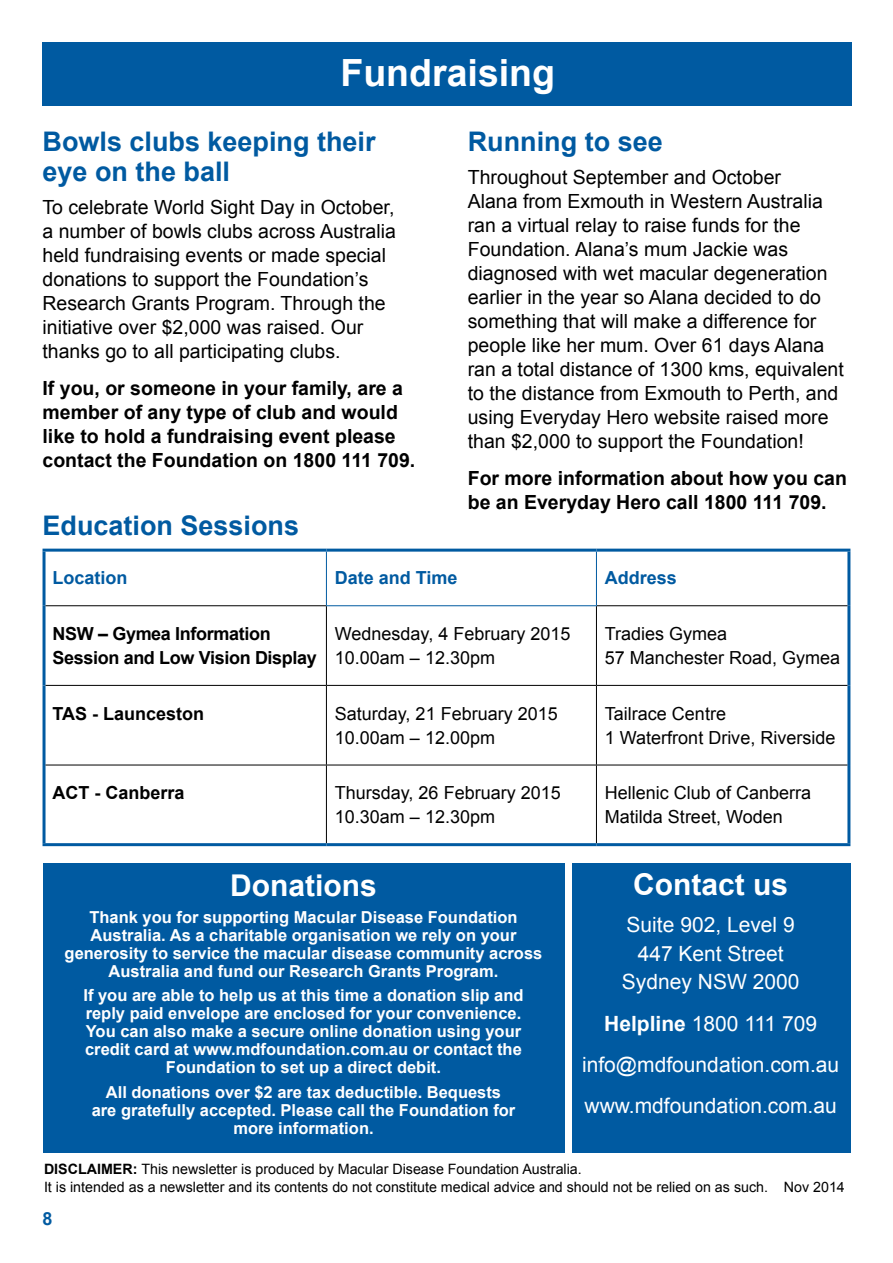
<style>
.page{position:relative;width:893px;height:1263px;background:#fff}
.page>*{position:absolute;margin:0;border:0;box-sizing:border-box;transform-origin:0 0}
.t1{font:700 37.5px "Arial";color:#fff}
.t2{font:700 30px "Arial";color:#fff}
.t3{font:700 27px/30px "Arial";color:#005aa1}
.t4{font:21px/28.5px "Arial";color:#fff;text-align:center}
.t5{font:19.5px/24px "Arial";color:#000}
.t6{font:700 19.5px/24px "Arial";color:#000}
.t7{font:18px/24px "Arial";color:#000}
.t8{font:700 18px/24px "Arial";letter-spacing:-.02em;color:#000}
.t9{font:700 18px "Arial";color:#005aa1}
.t10{font:700 18px "Arial";color:#000}
.t11{font:700 16.5px/18px "Arial";color:#fff;text-align:center}
.t12{font:14.25px/18px "Arial";color:#000}
.s1{font-weight:700}
</style>
<div class="page">
<div style="left:572px;top:863px;width:279px;height:289px;background:#005aa1"></div>
<div style="left:43px;top:863px;width:521px;height:289px;background:#005aa1"></div>
<div style="left:43px;top:43px;width:809px;height:63px;background:#005aa1"></div>
<hr style="left:43px;top:549px;width:283px;height:3px;background:#005aa1">
<hr style="left:43px;top:552px;width:3px;height:54px;background:#005aa1">
<hr style="left:596px;top:549px;width:254px;height:3px;background:#005aa1">
<hr style="left:847px;top:552px;width:3px;height:54px;background:#005aa1">
<hr style="left:43px;top:606px;width:3px;height:79px;background:#005aa1">
<hr style="left:847px;top:606px;width:3px;height:79px;background:#005aa1">
<hr style="left:43px;top:685px;width:3px;height:80px;background:#005aa1">
<hr style="left:847px;top:685px;width:3px;height:80px;background:#005aa1">
<hr style="left:43px;top:765px;width:3px;height:78px;background:#005aa1">
<hr style="left:847px;top:765px;width:3px;height:78px;background:#005aa1">
<hr style="left:43px;top:843px;width:283px;height:3px;background:#005aa1">
<hr style="left:326px;top:843px;width:270px;height:3px;background:#005aa1">
<hr style="left:596px;top:843px;width:254px;height:3px;background:#005aa1">
<hr style="left:46px;top:605px;width:280px;height:1px;background:#000">
<hr style="left:326px;top:606px;width:1px;height:79px;background:#000">
<hr style="left:597px;top:605px;width:250px;height:1px;background:#000">
<hr style="left:596px;top:606px;width:1px;height:79px;background:#000">
<hr style="left:46px;top:685px;width:280px;height:1px;background:#000">
<hr style="left:326px;top:685px;width:270px;height:1px;background:#000">
<hr style="left:326px;top:686px;width:1px;height:79px;background:#000">
<hr style="left:596px;top:685px;width:251px;height:1px;background:#000">
<hr style="left:596px;top:686px;width:1px;height:79px;background:#000">
<hr style="left:46px;top:765px;width:280px;height:1px;background:#000">
<hr style="left:326px;top:765px;width:270px;height:1px;background:#000">
<hr style="left:326px;top:765px;width:1px;height:78px;background:#000">
<hr style="left:596px;top:765px;width:251px;height:1px;background:#000">
<hr style="left:596px;top:765px;width:1px;height:78px;background:#000">
<hr style="left:326px;top:549px;width:270px;height:3px;background:#005aa1">
<hr style="left:326px;top:552px;width:1px;height:53px;background:#005aa1">
<hr style="left:596px;top:552px;width:1px;height:53px;background:#005aa1">
<hr style="left:326px;top:605px;width:271px;height:1px;background:#005aa1">
<h1 class="t1" style="left:340px;top:48px;width:216px">Fundraising</h1>
<h3 class="t3" style="left:43px;top:128px;width:335px">Bowls clubs keeping their eye on the ball</h3>
<p class="t5" style="left:43px;top:195px;width:355px">To celebrate World Sight Day in October, a number of bowls clubs across Australia held fundraising events or made special donations to support the Foundation’s Research Grants Program. Through the initiative over $2,000 was raised. Our thanks go to all participating clubs.</p>
<p class="t6" style="left:43px;top:376px;width:374px">If you, or someone in your family, are a member of any type of club and would like to hold a fundraising event please contact the Foundation on 1800 111 709.</p>
<h3 class="t3" style="left:43px;top:511px;width:258px">Education Sessions</h3>
<h3 class="t3" style="left:468px;top:128px;width:197px">Running to see</h3>
<p class="t5" style="left:468px;top:165px;width:378px">Throughout September and October<br>Alana from Exmouth in Western Australia ran a virtual relay to raise funds for the Foundation. Alana’s mum Jackie was diagnosed with wet macular degeneration earlier in the year so Alana decided to do something that will make a difference for people like her mum. Over 61 days Alana ran a total distance of 1300 kms, equivalent to the distance from Exmouth to Perth, and using Everyday Hero website raised more than $2,000 to support the Foundation!</p>
<p class="t6" style="left:468px;top:467px;width:381px">For more information about how you can be an Everyday Hero call 1800 111 709.</p>
<p class="t9" style="left:53px;top:566px;width:77px">Location</p>
<p class="t9" style="left:335px;top:566px;width:124px">Date and Time</p>
<p class="t9" style="left:605px;top:566px;width:74px">Address</p>
<p class="t8" style="left:53px;top:622px;width:266px">NSW – Gymea Information<br>Session and Low Vision Display</p>
<p class="t7" style="left:335px;top:622px;width:237px">Wednesday, 4 February 2015<br>10.00am – 12.30pm</p>
<p class="t7" style="left:605px;top:622px;width:237px">Tradies Gymea<br>57 Manchester Road, Gymea</p>
<p class="t10" style="left:53px;top:701px;width:153px">TAS - Launceston</p>
<p class="t7" style="left:335px;top:702px;width:224px">Saturday, 21 February 2015<br>10.00am – 12.00pm</p>
<p class="t7" style="left:605px;top:702px;width:232px">Tailrace Centre<br>1 Waterfront Drive, Riverside</p>
<p class="t10" style="left:53px;top:781px;width:134px">ACT - Canberra</p>
<p class="t7" style="left:335px;top:781px;width:227px">Thursday, 26 February 2015<br>10.30am – 12.30pm</p>
<p class="t7" style="left:605px;top:781px;width:208px">Hellenic Club of Canberra<br>Matilda Street, Woden</p>
<h2 class="t2" style="left:230px;top:866px;width:148px">Donations</h2>
<p class="t11" style="left:65px;top:909px;width:479px">Thank you for supporting Macular Disease Foundation Australia. As a charitable organisation we rely on your generosity to service the macular disease community across Australia and fund our Research Grants Program.</p>
<p class="t11" style="left:83px;top:987px;width:442px">If you are able to help us at this time a donation slip and reply paid envelope are enclosed for your convenience.<br>You can also make a secure online donation using your credit card at www.mdfoundation.com.au or contact the Foundation to set up a direct debit.</p>
<p class="t11" style="left:92px;top:1083px;width:425px">All donations over $2 are tax deductible. Bequests are gratefully accepted. Please call the Foundation for more information.</p>
<h2 class="t2" style="left:633px;top:865px;width:157px">Contact us</h2>
<p class="t4" style="left:622px;top:911px;width:179px">Suite 902, Level 9<br>447 Kent Street<br>Sydney NSW 2000</p>
<p class="t4" style="left:582px;top:1003px;width:259px;line-height:41.2px"><span class="s1">Helpline</span> 1800 111 709 info@mdfoundation.com.au www.mdfoundation.com.au</p>
<p class="t12" style="left:44px;top:1160px;width:802px"><span class="s1">DISCLAIMER:</span> This newsletter is produced by Macular Disease Foundation Australia.<br>It is intended as a newsletter and its contents do not constitute medical advice and should not be relied on as such. Nov 2014</p>
<p class="t9" style="left:43px;top:1207px;width:12px">8</p>
</div>
